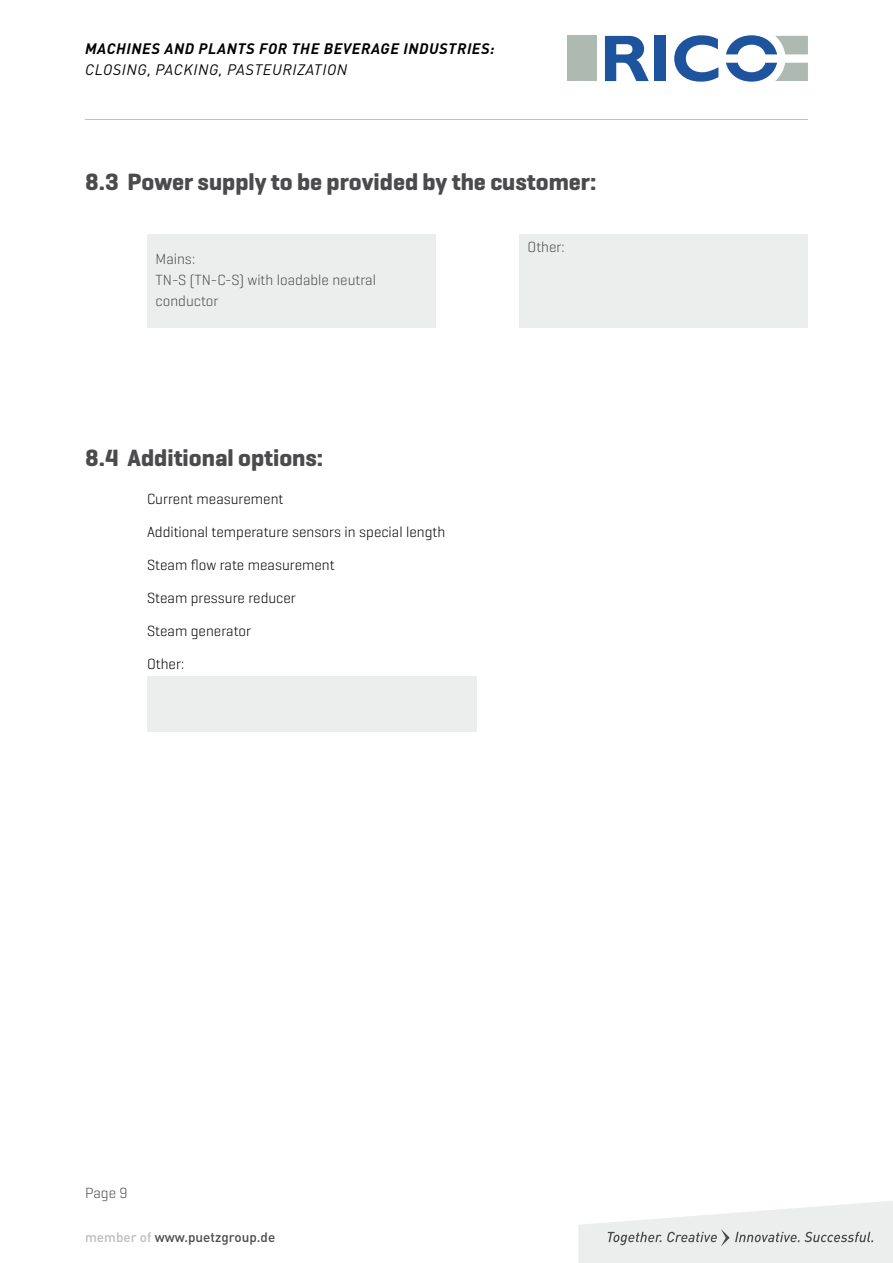
<style>
.page{position:relative;width:893px;height:1263px;background:#fff}
.page>*{position:absolute;margin:0;border:0;box-sizing:border-box;transform-origin:0 0}
.t1{font:700 24px "Geogrotesque";color:#4b4b4d}
.t2{font:300 15px "Geogrotesque";color:#000}
.t3{font:300 15px/21px "Geogrotesque";color:#4b4b4d}
.t4{font:italic 700 15px "DIN Pro";letter-spacing:.04em;color:#000}
.t5{font:italic 15px "DIN Pro";letter-spacing:.04em;color:#000}
.t6{font:500 13.5px "DIN Pro";color:#4b4b4d}
.s1{color:#bbbdbe}
</style>
<div class="page">
<svg style="left:578px;top:1201px;width:315px;height:62px"></svg>
<hr style="left:85px;top:119px;width:723px;height:1px;background:#bbbdbe">
<div style="left:567px;top:36px;width:30px;height:45px;background:#aebab1"></div>
<svg style="left:605px;top:36px;width:44px;height:45px"></svg>
<div style="left:654px;top:36px;width:12px;height:45px;background:#1e549e"></div>
<svg style="left:674px;top:35px;width:44px;height:47px"></svg>
<svg style="left:726px;top:35px;width:82px;height:19px"></svg>
<svg style="left:726px;top:63px;width:82px;height:19px"></svg>
<div style="left:147px;top:676px;width:330px;height:55px;background:#eceded"></div>
<div style="left:147px;top:234px;width:289px;height:93px;background:#eceded"></div>
<div style="left:519px;top:234px;width:289px;height:93px;background:#eceded"></div>
<p class="t4" style="left:85px;top:38px;width:411px">MACHINES AND PLANTS FOR THE BEVERAGE INDUSTRIES:</p>
<p class="t5" style="left:85px;top:60px;width:264px">CLOSING, PACKING, PASTEURIZATION</p>
<h1 class="t1" style="left:85px;top:167px;width:513px">8.3 Power supply to be provided by the customer:</h1>
<p class="t3" style="left:156px;top:248px;width:222px">Mains:<br>TN-S (TN-C-S) with loadable neutral conductor</p>
<h1 class="t1" style="left:85px;top:443px;width:240px">8.4 Additional options:</h1>
<p class="t2" style="left:147px;top:490px;width:138px">Current measurement</p>
<p class="t2" style="left:147px;top:523px;width:300px">Additional temperature sensors in special length</p>
<p class="t2" style="left:147px;top:556px;width:189px">Steam flow rate measurement</p>
<p class="t2" style="left:147px;top:589px;width:150px">Steam pressure reducer</p>
<p class="t2" style="left:147px;top:622px;width:106px">Steam generator</p>
<p class="t2" style="left:147px;top:655px;width:39px">Other:</p>
<p class="t3" style="left:528px;top:236px;width:39px">Other:</p>
<p class="t3" style="left:85px;top:1182px;width:44px">Page 9</p>
<p class="t6" style="left:85px;top:1228px;width:192px"><span class="s1">member of</span> www.puetzgroup.de</p>
</div>
